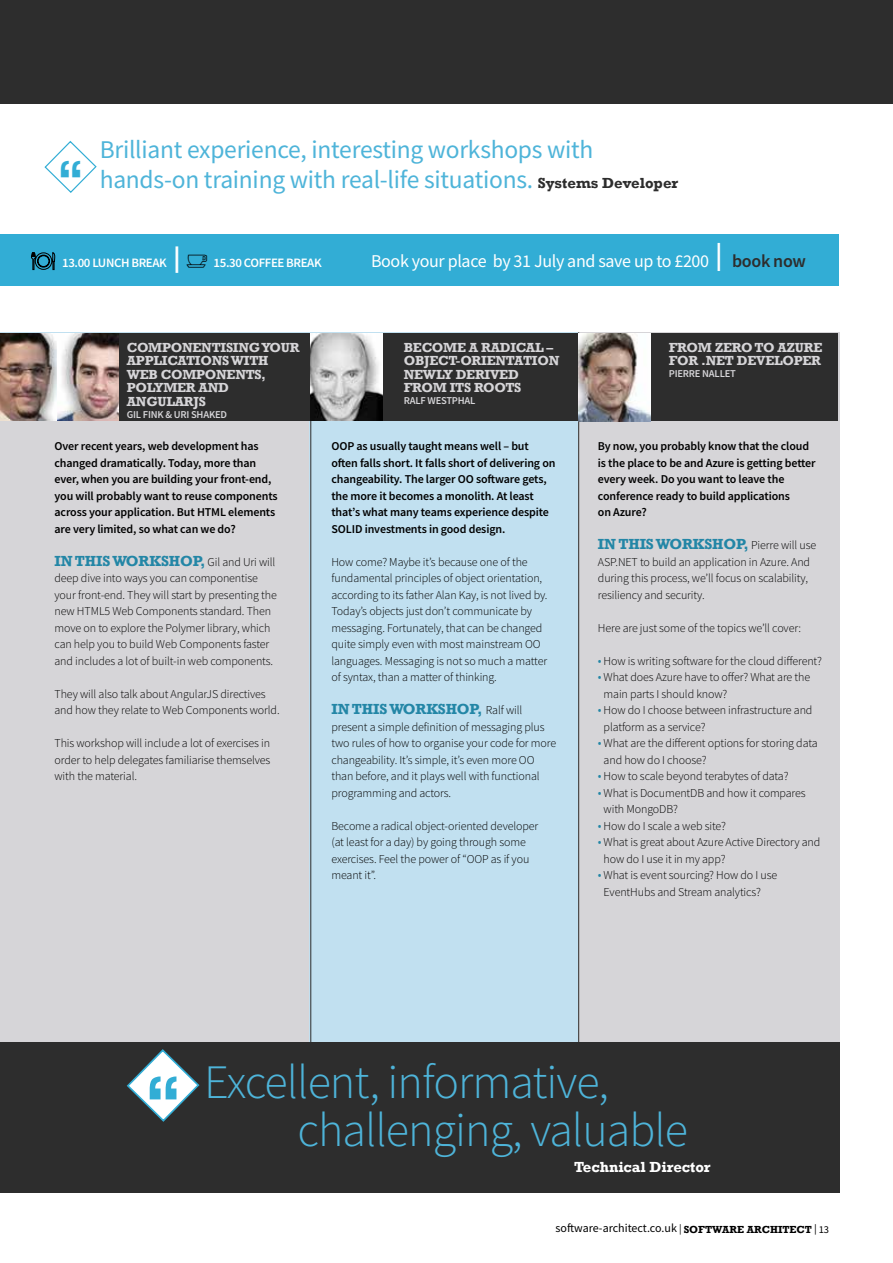
<style>
.page{position:relative;width:893px;height:1263px;background:#fff}
.page>*{position:absolute;margin:0;border:0;box-sizing:border-box;transform-origin:0 0}
.t1{font:700 66.6px "Rockwell";color:#32add5}
.t2{font:300 48px/48px "Source Sans Pro";letter-spacing:-.02em;color:#4eb4d9}
.t3{font:700 47.85px "Rockwell";color:#32add5}
.t4{font:700 28.95px "Sentinel";color:#fff}
.t5{font:25.5px/30px "Source Sans Pro";letter-spacing:-.01em;color:#4eb4d9}
.t6{font:18px "Source Sans Pro";letter-spacing:-.02em;color:#fff}
.t7{font:700 15px "Rockwell";letter-spacing:-.01em;color:#2386a6}
.t8{font:700 15px "Rockwell";color:#fff}
.t9{font:700 13.5px/13.5px "Rockwell";letter-spacing:-.02em;color:#d6d5d8}
.t10{font:600 12.9px "Source Sans Pro";letter-spacing:-.03em;color:#fff}
.t11{font:300 12px/16.5px "Source Sans Pro";letter-spacing:-.01em;color:#000}
.t12{font:600 12px/16.5px "Source Sans Pro";letter-spacing:-.01em;color:#000}
.t13{font:12px "Source Sans Pro";color:#000}
.t14{font:600 10.5px "Source Sans Pro";letter-spacing:-.02em;color:#d6d5d8}
.s1{font-family:"Rockwell";font-weight:700;font-size:15px;color:#2d2d2d}
.s2{font-weight:600;color:#2d2d2d}
.s3{font-family:"Source Sans Pro";font-weight:300;font-size:12px;color:#000}
.s4{font-size:13.5px;color:#2386a6}
.s5{font-size:10.5px}
.s6{font-family:"Rockwell";font-weight:700;font-size:10.5px}
.s7{font-family:"Myriad Pro";font-stretch:condensed;font-size:10.5px}
</style>
<div class="page">
<div style="left:0;top:332px;width:839px;height:861px;background:#c1e0f0"></div>
<div style="left:0;top:338px;width:308px;height:855px;background:#d6d5d8"></div>
<div style="left:578px;top:332px;width:262px;height:830px;background:#d6d5d8"></div>
<hr style="left:578px;top:332px;width:1px;height:860px;background:#2d2d2d">
<hr style="left:310px;top:366px;width:1px;height:825px;background:#2d2d2d">
<div style="left:0;top:0;width:893px;height:103px;background:#2d2d2d"></div>
<div style="left:0;top:333px;width:837px;height:87px;background:#2d2d2d"></div>
<img style="left:0;top:334px;width:58px;height:86px">
<img style="left:310px;top:333px;width:72px;height:87px">
<img style="left:578px;top:333px;width:73px;height:88px">
<div style="left:0;top:1157px;width:840px;height:36px;background:#2d2d2d"></div>
<div style="left:0;top:234px;width:839px;height:51px;background:#32add5"></div>
<svg style="left:31px;top:252px;width:24px;height:18px"></svg>
<img style="left:58px;top:334px;width:60px;height:86px">
<div style="left:0;top:1042px;width:840px;height:115px;background:#2d2d2d"></div>
<svg style="left:44px;top:140px;width:53px;height:53px"></svg>
<svg style="left:126px;top:1049px;width:74px;height:73px"></svg>
<h3 class="t3" style="left:56px;top:148px;width:30px">‘‘</h3>
<h3 class="t5" style="left:100px;top:134px;width:580px">Brilliant experience, interesting workshops with hands-on training with real-life situations. <span class="s1">SYSTEMS DEVELOPER</span></h3>
<p class="t10" style="left:62px;top:254px;width:99px">13.00 Lunch break</p>
<h3 class="t4" style="left:173px;top:234px;width:10px">|</h3>
<p class="t10" style="left:214px;top:254px;width:38px">15.30 Coff</p>
<p class="t10" style="left:271px;top:254px;width:45px">ee break</p>
<h3 class="t6" style="left:371px;top:249px;width:436px">Book your place by 31 July and save up to £200 <sup>|</sup> <span class="s2">book now</span></h3>
<p class="t9" style="left:127px;top:340px;width:174px">COMPONENTISING YOUR<br>APPLICATIONS WITH<br>WEB COMPONENTS,<br>POLYMER AND<br>ANGULARJS</p>
<p class="t14" style="left:127px;top:407px;width:100px">Gi l Fink &amp; Uri Shaked</p>
<p class="t12" style="left:55px;top:438px;width:225px">Over recent years, web development has changed dramatically. Today, more than ever, when you are building your front-end, you will probably want to reuse components across your application. But HTML elements are very limited, so what can we do?</p>
<p class="t7" style="left:55px;top:551px;width:222px">IN THIS WORKSHOP, <span class="s3">Gil and U ri will</span></p>
<p class="t11" style="left:55px;top:570px;width:224px">deep dive into ways you can componentise your front-end. They will start by presenting the new HTM</p>
<p class="t11" style="left:55px;top:603px;width:220px;text-indent:45px">L5 Web Components standard. Then move on to explore the Polymer library, which can help you to build Web Components faster and includes a lot of built-in web components.</p>
<p class="t11" style="left:55px;top:685px;width:227px">They will also talk about AngularJS directives and how they relate to Web Components world.</p>
<p class="t11" style="left:55px;top:735px;width:217px;text-align:justify">This workshop will include a lot of exercises in order to help delegates familiarise themselves with the material.</p>
<p class="t9" style="left:404px;top:340px;width:157px">BECOME A RADICAL –<br>OBJECT-ORIENTATION<br>NEWLY DERIVED<br>FROM ITS ROOTS</p>
<p class="t14" style="left:404px;top:394px;width:73px">Ralf Westphal</p>
<p class="t12" style="left:331px;top:438px;width:226px">OOP as usually taught means well – but often falls short. It falls short of delivering on changeability. The larger OO software gets, the more it becomes a monolith. At least that’s what many teams experience despite SOLID investments in good design.</p>
<p class="t11" style="left:331px;top:553px;width:218px">H ow come? M aybe it’s because one of the fundamental principles of object orientation, according to its father Alan Kay, is not lived by.<br>Today’s objects just don’t communicate by messaging. Fortunately, that can be changed quite simply even with most mainstream OO languages. M essaging is not so much a matter of syntax, than a matter of thinking.</p>
<p class="t7" style="left:331px;top:700px;width:192px">IN THIS WORKSHOP, <span class="s3">Ralf will</span></p>
<p class="t11" style="left:331px;top:718px;width:226px">present a simple definition of messaging plus two rules of how to organise your code for more changeability. It’s simple, it’s even more OO<br>than before, and it plays well with functional programming and actors.</p>
<p class="t11" style="left:331px;top:817px;width:208px">Become a radical object-oriented developer (at least for a day) by going through some exercises. Feel the power of “OOP</p>
<p class="t11" style="left:491px;top:850px;width:40px">as if you</p>
<p class="t11" style="left:331px;top:867px;width:46px">meant it”.</p>
<p class="t9" style="left:669px;top:340px;width:155px">FROM ZERO TO AZURE<br>FOR .NET</p>
<p class="t9" style="left:737px;top:354px;width:86px">DEVELOPER</p>
<p class="t14" style="left:669px;top:367px;width:69px">Pi erre Nallet</p>
<p class="t12" style="left:598px;top:438px;width:219px">By now, you probably know that the cloud is the place to be and Azure is getting better every week. Do you want to leave the conference ready to build applications<br>on Azure?</p>
<p class="t7" style="left:598px;top:535px;width:220px">IN THIS WORKSHOP, <span class="s3">Pierre will use</span></p>
<p class="t11" style="left:598px;top:553px;width:28px">ASP.NET</p>
<p class="t11" style="left:598px;top:553px;width:214px;text-indent:42px">to build an application in Azure. And during this process, we’ll focus on scalability, resiliency and security.</p>
<p class="t11" style="left:598px;top:619px;width:205px">H ere are just some of the topics we’ll cover:</p>
<p class="t11" style="left:598px;top:652px;width:225px"><span class="s4">•</span> H ow is writing software for the cloud different?</p>
<p class="t11" style="left:604px;top:669px;width:208px;text-indent:-6px"><span class="s4">•</span> What does Azure have to offer? What are the main parts I should know?</p>
<p class="t11" style="left:604px;top:702px;width:210px;text-indent:-6px"><span class="s4">•</span> H ow do I choose between infrastructure and platform as a service?</p>
<p class="t11" style="left:604px;top:735px;width:215px;text-indent:-6px"><span class="s4">•</span> What are the different options for storing data and how do I choose?</p>
<p class="t11" style="left:598px;top:768px;width:192px"><span class="s4">•</span> H ow to scale beyond terabytes of data?</p>
<p class="t11" style="left:604px;top:784px;width:204px;text-indent:-6px"><span class="s4">•</span> What is DocumentDB and how it compares with M ongoDB?</p>
<p class="t11" style="left:598px;top:817px;width:130px"><span class="s4">•</span> H ow do I scale a web site?</p>
<p class="t11" style="left:604px;top:834px;width:218px;text-indent:-6px"><span class="s4">•</span> What is great about Azure Active Directory and how do I use it in my app?</p>
<p class="t11" style="left:604px;top:867px;width:175px;text-indent:-6px"><span class="s4">•</span> What is event sourcing? H ow do I use<br>EventH ubs and Stream analytics?</p>
<h1 class="t1" style="left:143px;top:1059px;width:41px">‘‘</h1>
<h2 class="t2" style="left:298px;top:1058px;width:392px;text-indent:-93px">Excellent, informative, challenging, valuable</h2>
<p class="t8" style="left:574px;top:1157px;width:138px">TECHNICAL DIRECTOR</p>
<p class="t13" style="left:556px;top:1221px;width:275px">software-architect.co.uk <span class="s5">|</span> <span class="s6">SOFTWARE ARCHITECT</span> <span class="s7">|</span> <span class="s5">13</span></p>
</div>
